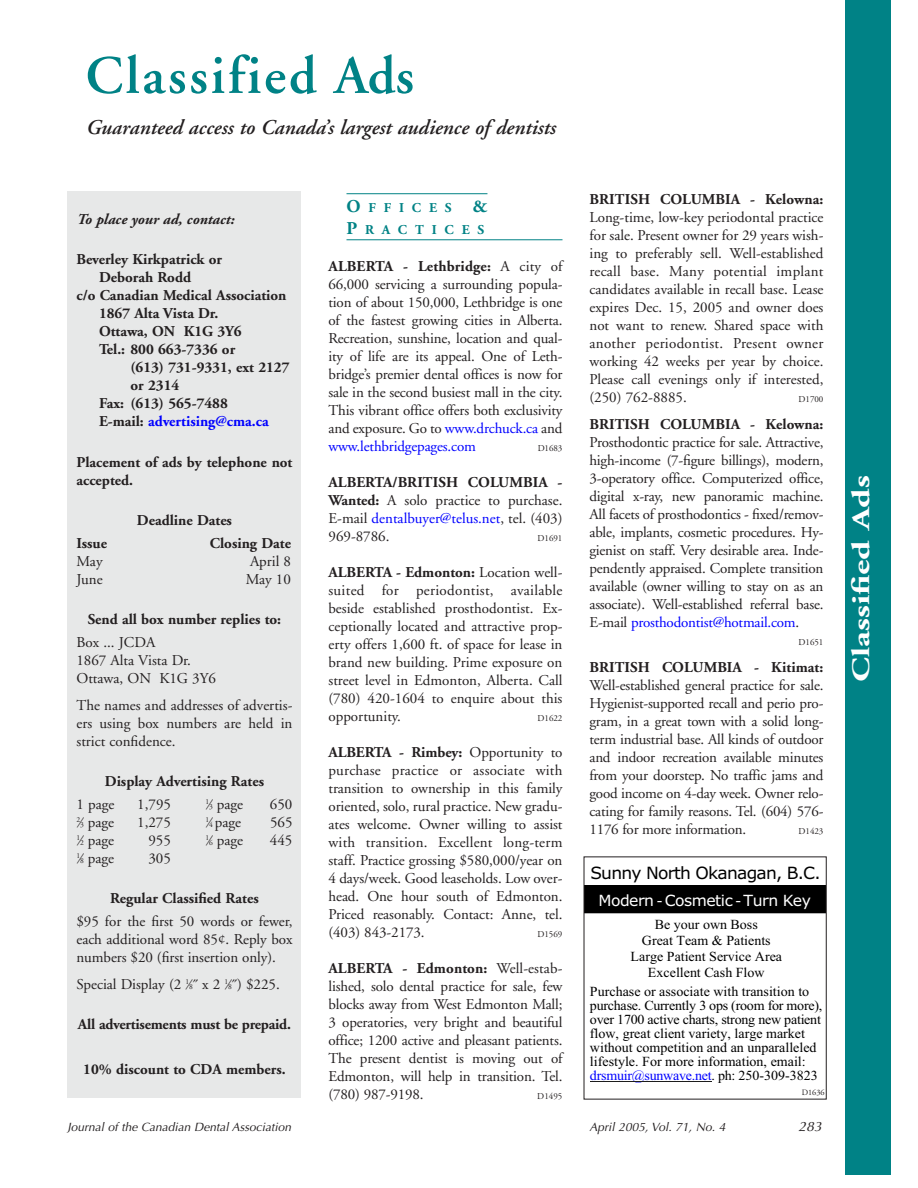
<style>
.page{position:relative;width:918px;height:1188px;background:#fff}
.page>*{position:absolute;margin:0;border:0;box-sizing:border-box;transform-origin:0 0}
.t1{font:600 54px "Adobe Garamond";letter-spacing:.05em;color:#008286}
.t2{font:700 25.2px "Adobe Garamond";color:#fff;scale:1.43 1}
.t3{font:italic 600 21px "Adobe Garamond";color:#231f20}
.t4{font:16.95px "Verdana";letter-spacing:-.045em;color:#000}
.t5{font:15.45px "Verdana";letter-spacing:-.03em;color:#fff}
.t6{font:15px/18px "Adobe Garamond";letter-spacing:-.005em;color:#231f20;text-align:justify}
.t7{font:700 15px/18px "Adobe Garamond";color:#231f20}
.t8{font:700 15px "Adobe Garamond";color:#00f}
.t9{font:italic 700 15px "Adobe Garamond";color:#231f20}
.t10{font:13.8px/13.8px "Times New Roman";color:#000;text-align:center}
.t11{font:700 13.5px/21.6px "Adobe Garamond";letter-spacing:.58em;color:#008285}
.t12{font:italic 13.5px "Optima";color:#231f20;scale:1.05 1}
.t13{font:italic 12px "Optima";color:#231f20}
.t14{font:9px "Adobe Garamond";color:#231f20}
.t15{font:8.25px "Adobe Garamond";color:#231f20}
.s1{color:#231f20}
.s2{font-size:7.5px}
.s3{font-size:18px}
.s4{font-weight:700}
.s5{color:#00f}
.s6{font-size:13.8px}
</style>
<div class="page">
<hr style="left:346px;top:193px;width:141px;height:1px;background:#008285">
<hr style="left:346px;top:240px;width:216px;height:1px;background:#008285">
<div style="left:845px;top:0;width:46px;height:1174px;background:#008286"></div>
<div style="left:68px;top:194px;width:234px;height:904px;background:#e7e8e8"></div>
<div style="left:586px;top:885px;width:239px;height:28px;background:#000"></div>
<hr style="left:590px;top:1081px;width:122px;height:1px;background:#1c1c1c">
<div style="left:584px;top:856px;width:243px;height:244px;border:1px solid #231f20"></div>
<h1 class="t1" style="left:86px;top:54px;width:330px">Classified Ads</h1>
<h3 class="t3" style="left:86px;top:119px;width:471px">Guaranteed access to Canada’s largest audience of dentists</h3>
<p class="t9" style="left:76px;top:213px;width:159px">To place your ad, contact:</p>
<p class="t7" style="left:76px;top:252px;width:147px">Beverley Kirkpatrick or</p>
<p class="t7" style="left:99px;top:270px;width:94px">Deborah Rodd</p>
<p class="t7" style="left:76px;top:288px;width:211px">c/o Canadian Medical Association</p>
<p class="t7" style="left:99px;top:306px;width:121px">1867 Alta Vista Dr.</p>
<p class="t7" style="left:99px;top:324px;width:144px">Ottawa, ON K1G 3Y6</p>
<p class="t7" style="left:99px;top:342px;width:138px">Tel.: 800 663-7336 or</p>
<p class="t7" style="left:130px;top:360px;width:161px">(613) 731-9331, ext 2127</p>
<p class="t7" style="left:130px;top:378px;width:50px">or 2314</p>
<p class="t7" style="left:99px;top:396px;width:130px">Fax: (613) 565-7488</p>
<p class="t8" style="left:99px;top:416px;width:171px"><span class="s1">E-mail:</span> advertising@cma.ca</p>
<p class="t7" style="left:76px;top:455px;width:218px">Placement of ads by telephone not accepted.</p>
<p class="t7" style="left:137px;top:513px;width:97px">Deadline Dates</p>
<p class="t7" style="left:76px;top:536px;width:32px">Issue</p>
<p class="t7" style="left:210px;top:536px;width:83px">Closing Date</p>
<p class="t6" style="left:76px;top:554px;width:28px">May</p>
<p class="t6" style="left:250px;top:554px;width:42px">April 8</p>
<p class="t6" style="left:76px;top:572px;width:28px">June</p>
<p class="t6" style="left:246px;top:572px;width:47px">May 10</p>
<p class="t7" style="left:88px;top:612px;width:195px">Send all box number replies to:</p>
<p class="t6" style="left:76px;top:635px;width:141px;text-align:left">Box ... JCDA<br>1867 Alta Vista Dr.<br>Ottawa, ON K1G 3Y6</p>
<p class="t6" style="left:76px;top:698px;width:217px">The names and addresses of advertis&shy;ers using box numbers are held in strict confidence.</p>
<p class="t7" style="left:105px;top:774px;width:161px">Display Advertising Rates</p>
<p class="t6" style="left:76px;top:797px;width:39px">1 page</p>
<p class="t6" style="left:137px;top:797px;width:35px">1,795</p>
<p class="t6" style="left:206px;top:797px;width:39px"><sup>1</sup>⁄<span class="s2">3</span> page</p>
<p class="t6" style="left:270px;top:797px;width:24px">650</p>
<p class="t6" style="left:76px;top:815px;width:39px"><sup>2</sup>⁄<span class="s2">3</span> page</p>
<p class="t6" style="left:137px;top:815px;width:35px">1,275</p>
<p class="t6" style="left:206px;top:815px;width:37px"><sup>1</sup>⁄<span class="s2">4</span> page</p>
<p class="t6" style="left:270px;top:815px;width:24px">565</p>
<p class="t6" style="left:76px;top:833px;width:39px"><sup>1</sup>⁄<span class="s2">2</span> page</p>
<p class="t6" style="left:148px;top:833px;width:24px">955</p>
<p class="t6" style="left:206px;top:833px;width:39px"><sup>1</sup>⁄<span class="s2">6</span> page</p>
<p class="t6" style="left:270px;top:833px;width:24px">445</p>
<p class="t6" style="left:76px;top:851px;width:39px"><sup>1</sup>⁄<span class="s2">8</span> page</p>
<p class="t6" style="left:148px;top:851px;width:24px">305</p>
<p class="t7" style="left:110px;top:891px;width:150px">Regular Classified Rates</p>
<p class="t6" style="left:76px;top:914px;width:217px">$95 for the first 50 words or fewer, each additional word 85¢. Reply box numbers $20 (first insertion only).</p>
<p class="t6" style="left:76px;top:977px;width:205px">Special Display (2 <sup>1</sup>⁄<span class="s2">8</span>˝ x 2 <sup>1</sup>⁄<span class="s2">8</span>˝) $225.</p>
<p class="t7" style="left:78px;top:1017px;width:215px">All advertisements must be prepaid.</p>
<p class="t7" style="left:83px;top:1062px;width:204px">10% discount to CDA members.</p>
<p class="t11" style="left:346px;top:198px;width:142px"><span class="s3">O</span>FFICES <span class="s3">&amp;<br>P</span>RACTICES</p>
<p class="t6" style="left:328px;top:259px;width:236px"><span class="s4">ALBERTA - Lethbridge:</span> A city of 66,000 servicing a surrounding popula&shy;tion of about 150,000, Lethbridge is one of the fastest growing cities in Alberta.<br>Recreation, sunshine, location and qual&shy;ity of life are its appeal. One of Leth&shy;bridge’s premier dental offices is now for sale in the second busiest mall in the city.<br>This vibrant office offers both exclusivity and exposure. Go to <span class="s5">www.drchuck.ca</span> and <span class="s5">www.lethbridgepages.com</span></p>
<p class="t14" style="left:538px;top:445px;width:26px">D1683</p>
<p class="t6" style="left:328px;top:475px;width:235px"><span class="s4">ALBERTA/BRITISH COLUMBIA - Wanted:</span> A solo practice to purchase.<br>E-mail <span class="s5">dentalbuyer@telus.net</span>, tel. (403)<br>969-8786.</p>
<p class="t14" style="left:537px;top:535px;width:27px">D1691</p>
<p class="t6" style="left:328px;top:565px;width:236px"><span class="s4">ALBERTA - Edmonton:</span> Location well&shy;suited for periodontist, available beside established prosthodontist. Ex&shy;ceptionally located and attractive prop&shy;erty offers 1,600 ft. of space for lease in brand new building. Prime exposure on street level in Edmonton, Alberta. Call (780) 420-1604 to enquire about this opportunity.</p>
<p class="t14" style="left:537px;top:715px;width:27px">D1622</p>
<p class="t6" style="left:328px;top:745px;width:236px"><span class="s4">ALBERTA - Rimbey:</span> Opportunity to purchase practice or associate with transition to ownership in this family oriented, solo, rural practice. New gradu&shy;ates welcome. Owner willing to assist with transition. Excellent long-term staff. Practice grossing $580,000/year on 4 days/week. Good leaseholds. Low over&shy;head. One hour south of Edmonton.<br>Priced reasonably. Contact: Anne, tel. (403) 843-2173.</p>
<p class="t14" style="left:537px;top:931px;width:27px">D1569</p>
<p class="t6" style="left:328px;top:961px;width:236px"><span class="s4">ALBERTA - Edmonton:</span> Well-estab&shy;lished, solo dental practice for sale, few blocks away from West Edmonton Mall; 3 operatories, very bright and beautiful office; 1200 active and pleasant patients.<br>The present dentist is moving out of Edmonton, will help in transition. Tel. (780) 987-9198.</p>
<p class="t14" style="left:537px;top:1093px;width:27px">D1495</p>
<p class="t7" style="left:590px;top:192px;width:235px">BRITISH COLUMBIA - Kelowna:</p>
<p class="t6" style="left:590px;top:210px;width:236px">Long-time, low-key periodontal practice for sale. Present owner for 29 years wish&shy;ing to preferably sell. Well-established recall base. Many potential implant candidates available in recall base. Lease expires Dec. 15, 2005 and owner does not want to renew. Shared space with another periodontist. Present owner working 42 weeks per year by choice.<br>Please call evenings only if interested, (250) 762-8885.</p>
<p class="t14" style="left:798px;top:396px;width:27px">D1700</p>
<p class="t7" style="left:590px;top:417px;width:235px">BRITISH COLUMBIA - Kelowna:</p>
<p class="t6" style="left:590px;top:435px;width:236px">Prosthodontic practice for sale. Attractive, high-income (7-figure billings), modern, 3-operatory office. Computerized office, digital x-ray, new panoramic machine.<br>All facets of prosthodontics - fixed/remov&shy;able, implants, cosmetic procedures. Hy&shy;gienist on staff. Very desirable area. Inde&shy;pendently appraised. Complete transition available (owner willing to stay on as an associate). Well-established referral base.<br>E-mail <span class="s5">prosthodontist@hotmail.com</span>.</p>
<p class="t14" style="left:799px;top:639px;width:26px">D1651</p>
<p class="t7" style="left:590px;top:660px;width:235px">BRITISH COLUMBIA - Kitimat:</p>
<p class="t6" style="left:590px;top:678px;width:236px">Well-established general practice for sale.<br>Hygienist-supported recall and perio pro&shy;gram, in a great town with a solid long&shy;term industrial base. All kinds of outdoor and indoor recreation available minutes from your doorstep. No traffic jams and good income on 4-day week. Owner relo&shy;cating for family reasons. Tel. (604) 576- 1176 for more information.</p>
<p class="t14" style="left:798px;top:828px;width:27px">D1423</p>
<p class="t4" style="left:590px;top:866px;width:232px">Sunny North Okanagan, B.C.</p>
<p class="t5" style="left:598px;top:895px;width:214px">Modern <span class="s6">-</span> Cosmetic <span class="s6">-</span> Turn Key</p>
<p class="t10" style="left:631px;top:918px;width:153px;line-height:15.9px">Be your own Boss<br>Great Team &amp; Patients<br>Large Patient Service Area<br>Excellent Cash Flow</p>
<p class="t10" style="left:590px;top:986px;width:234px;text-align:left">Purchase or associate with transition to purchase. Currently 3 ops (room for more), over 1700 active charts, strong new patient flow, great client variety, large market without competition and an unparalleled lifestyle. For more information, email: <span class="s5">drsmuir@sunwave.net</span>. ph: 250-309-3823</p>
<p class="t15" style="left:802px;top:1089px;width:24px">D1636</p>
<p class="t13" style="left:68px;top:1122px;width:225px">Journal of the Canadian Dental Association</p>
<p class="t13" style="left:589px;top:1122px;width:137px">April 2005, Vol. 71, No. 4</p>
<p class="t12" style="left:798px;top:1120px;width:24px">283</p>
<h2 class="t2" style="left:851px;top:682px;width:146px;rotate:-90deg">Classified Ads</h2>
</div>
